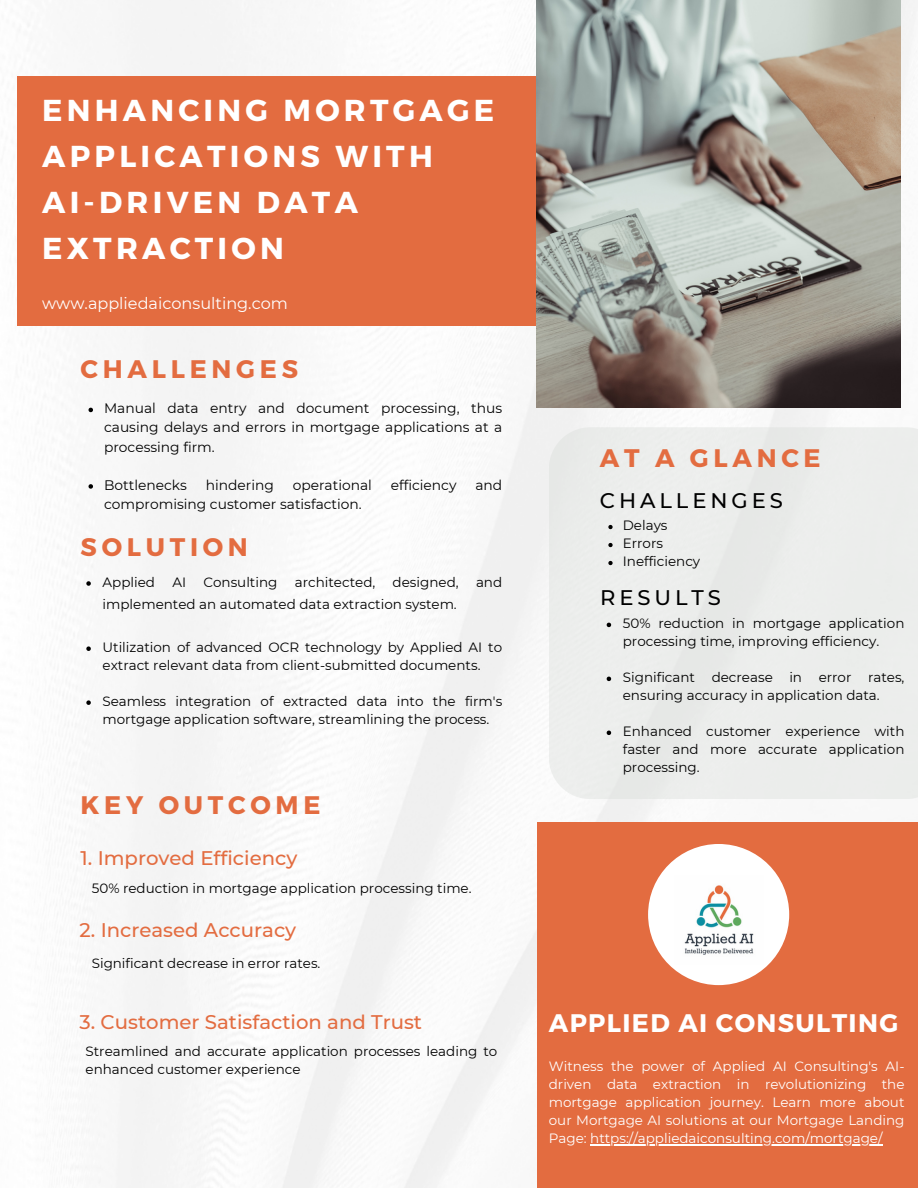
<style>
.page{position:relative;width:918px;height:1188px;background:#fff}
.page>*{position:absolute;margin:0;border:0;box-sizing:border-box;transform-origin:0 0}
.t1{font:700 30.3px/46.2px "Montserrat";letter-spacing:.14em;color:#fff}
.t2{font:700 25.35px "Montserrat";letter-spacing:.185em;color:#e36c40}
.t3{font:700 25.35px "Montserrat";letter-spacing:.055em;color:#fff}
.t4{font:500 21.15px "Montserrat";letter-spacing:.185em;color:#000}
.t5{font:500 19.65px "Montserrat";color:#e36c40}
.t6{font:16.05px "Montserrat";color:#fff}
.t7{font:13.8px/19.2px "Montserrat";color:#000;text-align:justify}
.t8{font:13.5px/18px "Montserrat";color:#000}
.t9{font:13.5px/18px "Montserrat";color:#fff;text-align:justify}
</style>
<div class="page">
<img style="left:17px;top:0;width:901px;height:1188px">
<div style="left:18px;top:77px;width:599px;height:249px;background:#e36c40"></div>
<img style="left:537px;top:0;width:363px;height:407px">
<div style="left:549px;top:427px;width:369px;height:372px;background:#ecedec"></div>
<div style="left:537px;top:823px;width:381px;height:365px;background:#e36c40"></div>
<div style="left:648px;top:844px;width:141px;height:141px;background:#fff;border-radius:50%"></div>
<img style="left:684px;top:885px;width:70px;height:70px">
<svg style="left:89px;top:408px;width:4px;height:4px"></svg>
<svg style="left:89px;top:484px;width:4px;height:5px"></svg>
<svg style="left:86px;top:581px;width:5px;height:5px"></svg>
<svg style="left:86px;top:646px;width:5px;height:5px"></svg>
<svg style="left:86px;top:700px;width:5px;height:5px"></svg>
<svg style="left:608px;top:525px;width:5px;height:4px"></svg>
<svg style="left:608px;top:543px;width:5px;height:4px"></svg>
<svg style="left:608px;top:561px;width:5px;height:4px"></svg>
<svg style="left:607px;top:623px;width:4px;height:4px"></svg>
<svg style="left:607px;top:677px;width:4px;height:4px"></svg>
<svg style="left:607px;top:731px;width:4px;height:4px"></svg>
<hr style="left:590px;top:1144px;width:293px;height:1px;background:#fff">
<p class="t1" style="left:42px;top:85px;width:454px">ENHANCING MORTGAGE<br>APPLICATIONS WITH<br>AI-DRIVEN DATA<br>EXTRACTION</p>
<p class="t6" style="left:42px;top:294px;width:247px">www.appliedaiconsulting.com</p>
<p class="t2" style="left:81px;top:352px;width:219px">CHALLENGES</p>
<p class="t7" style="left:104px;top:399px;width:400px">Manual data entry and document processing, thus causing delays and errors in mortgage applications at a processing firm.</p>
<p class="t7" style="left:104px;top:475px;width:84px">Bottlenecks</p>
<p class="t7" style="left:206px;top:475px;width:70px">hindering</p>
<p class="t7" style="left:293px;top:475px;width:81px">operational</p>
<p class="t7" style="left:391px;top:475px;width:67px">efficiency</p>
<p class="t7" style="left:475px;top:475px;width:28px">and</p>
<p class="t7" style="left:104px;top:494px;width:259px">compromising customer satisfaction.</p>
<p class="t2" style="left:81px;top:530px;width:169px">SOLUTION</p>
<p class="t8" style="left:103px;top:573px;width:54px">Applied</p>
<p class="t8" style="left:172px;top:573px;width:15px">AI</p>
<p class="t8" style="left:203px;top:573px;width:76px">Consulting</p>
<p class="t8" style="left:295px;top:573px;width:82px">architected,</p>
<p class="t8" style="left:393px;top:573px;width:68px">designed,</p>
<p class="t8" style="left:476px;top:573px;width:28px">and</p>
<p class="t8" style="left:103px;top:596px;width:356px">implemented an automated data extraction system.</p>
<p class="t8" style="left:103px;top:638px;width:401px">Utilization of advanced OCR technology by Applied AI to extract relevant data from client-submitted documents.</p>
<p class="t8" style="left:103px;top:692px;width:401px">Seamless integration of extracted data into the firm's mortgage application software, streamlining the process.</p>
<p class="t2" style="left:81px;top:788px;width:241px">KEY OUTCOME</p>
<p class="t5" style="left:81px;top:846px;width:218px">1. Improved Efficiency</p>
<p class="t8" style="left:92px;top:879px;width:381px">50% reduction in mortgage application processing time.</p>
<p class="t5" style="left:80px;top:918px;width:218px">2. Increased Accuracy</p>
<p class="t8" style="left:92px;top:954px;width:230px">Significant decrease in error rates.</p>
<p class="t5" style="left:80px;top:1010px;width:344px">3. Customer Satisfaction and Trust</p>
<p class="t8" style="left:86px;top:1042px;width:413px">Streamlined and accurate application processes leading to enhanced customer experience</p>
<p class="t2" style="left:600px;top:441px;width:222px">AT A GLANCE</p>
<p class="t4" style="left:600px;top:487px;width:184px">CHALLENGES</p>
<p class="t8" style="left:623px;top:516px;width:46px">Delays</p>
<p class="t8" style="left:623px;top:534px;width:42px">Errors</p>
<p class="t8" style="left:623px;top:552px;width:79px">Inefficiency</p>
<p class="t4" style="left:600px;top:585px;width:122px">RESULTS</p>
<p class="t8" style="left:623px;top:614px;width:283px">50% reduction in mortgage application processing time, improving efficiency.</p>
<p class="t8" style="left:623px;top:668px;width:283px">Significant decrease in error rates, ensuring accuracy in application data.</p>
<p class="t8" style="left:623px;top:722px;width:283px;text-align:justify">Enhanced customer experience with faster and more accurate application processing.</p>
<p class="t3" style="left:549px;top:1007px;width:351px">APPLIED AI CONSULTING</p>
<p class="t9" style="left:549px;top:1057px;width:357px">Witness the power of Applied AI Consulting's AI&shy;driven data extraction in revolutionizing the mortgage application journey. Learn more about our Mortgage AI solutions at our Mortgage Landing Page: https://appliedaiconsulting.com/mortgage/</p>
</div>
